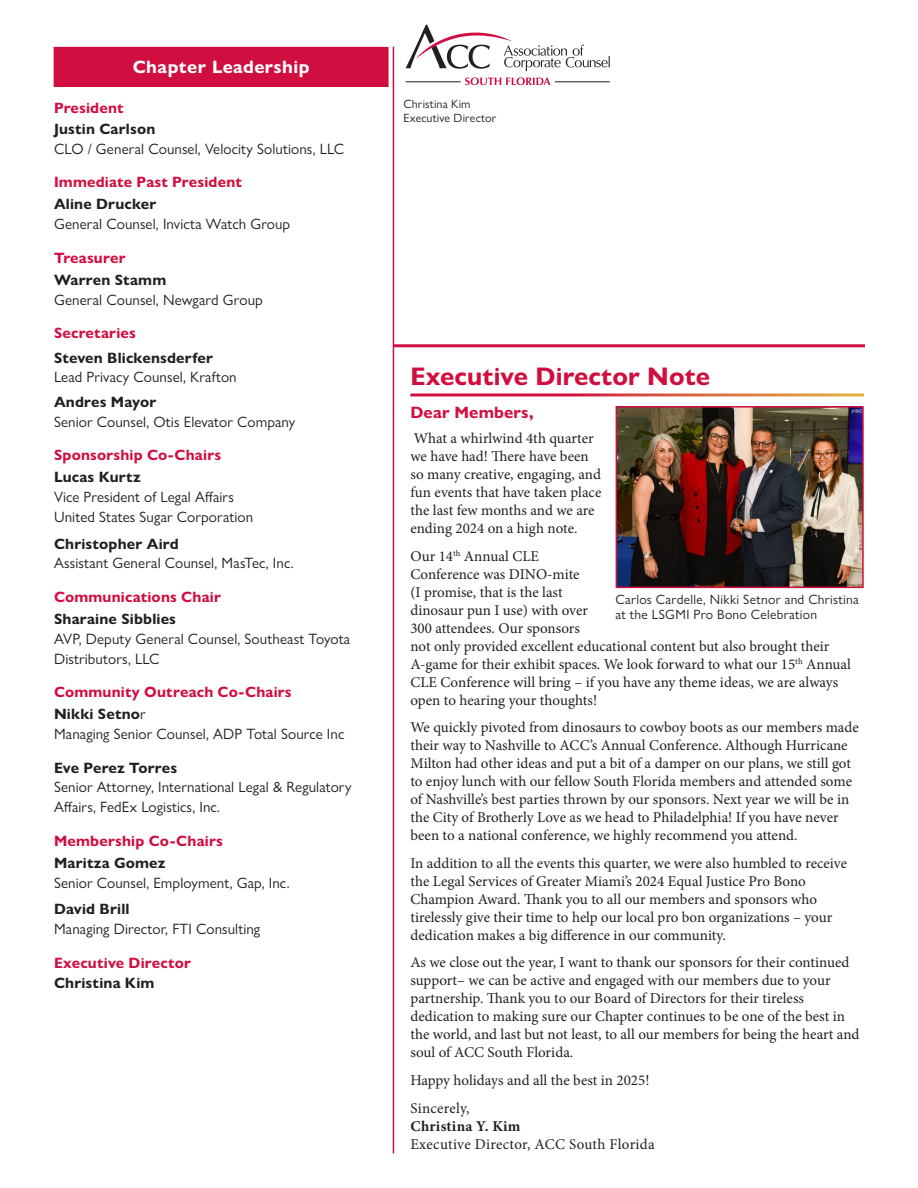
<style>
.page{position:relative;width:918px;height:1188px;background:#fff}
.page>*{position:absolute;margin:0;border:0;box-sizing:border-box;transform-origin:0 0}
.Headline_with_rule{font:700 25.5px "Gill Sans Nova";letter-spacing:.005em;color:#d10e40}
.board_head{font:700 18px "Gill Sans Nova";letter-spacing:.01em;color:#fff}
.Subhead{font:700 16.5px "Gill Sans Nova";letter-spacing:.01em;color:#d10e40}
.body_type{font:15px/18px "Minion Pro";color:#231f20}
.BOD_Name{font:15px/19.8px "Gill Sans Nova";letter-spacing:.005em;color:#231f20}
.BOD_Name-2{font:700 15px "Gill Sans Nova";letter-spacing:.01em;color:#231f20}
.BOD_Title{font:700 15px "Gill Sans Nova";letter-spacing:.01em;color:#d10e40}
.body_type-2{font:15px/18px "Minion Pro";letter-spacing:.02em;color:#231f20}
.boxed_text{font:13.5px/15px "Gill Sans Nova";letter-spacing:.02em;color:#231f20}
.BOD_info{font:12px "Gill Sans Nova";letter-spacing:.015em;color:#231f20}
.s1{font-weight:400}
.s2{font-weight:700}
</style>
<div class="page">
<div style="left:54px;top:48px;width:334px;height:38px;background:#d10e40"></div>
<div style="left:54px;top:47px;width:335px;height:40px;border:2px solid #d10e40"></div>
<hr style="left:394px;top:344px;width:471px;height:3px;background:#d10e40">
<svg style="left:406px;top:25px;width:204px;height:46px"></svg>
<svg style="left:465px;top:77px;width:86px;height:8px"></svg>
<hr style="left:555px;top:82px;width:55px;height:1px;background:#231f20">
<hr style="left:406px;top:82px;width:55px;height:1px;background:#231f20">
<hr style="left:393px;top:47px;width:1px;height:1106px;background:#d10e40">
<img style="left:619px;top:409px;width:242px;height:176px">
<div style="left:616px;top:406px;width:248px;height:182px;border:2px solid #d10e40"></div>
<p class="board_head" style="left:93px;top:56px;width:257px">Board Members and Contacts</p>
<p class="board_head" style="left:133px;top:56px;width:178px">Chapter Leadership</p>
<p class="BOD_Title" style="left:54px;top:99px;width:71px">President</p>
<p class="BOD_Name-2" style="left:54px;top:120px;width:103px">Justin Carlson</p>
<p class="BOD_Name" style="left:54px;top:139px;width:292px">CLO / General Counsel, Velocity Solutions, LLC</p>
<p class="BOD_Title" style="left:54px;top:173px;width:189px">Immediate Past President</p>
<p class="BOD_Name-2" style="left:54px;top:195px;width:104px">Aline Drucker</p>
<p class="BOD_Name" style="left:54px;top:214px;width:238px">General Counsel, Invicta Watch Group</p>
<p class="BOD_Title" style="left:54px;top:248px;width:73px">Treasurer</p>
<p class="BOD_Name-2" style="left:54px;top:270px;width:114px">Warren Stamm</p>
<p class="BOD_Name" style="left:54px;top:290px;width:210px">General Counsel, Newgard Group</p>
<p class="BOD_Title" style="left:54px;top:324px;width:83px">Secretaries</p>
<p class="BOD_Name-2" style="left:54px;top:349px;width:161px">Steven Blickensderfer</p>
<p class="BOD_Name" style="left:54px;top:367px;width:184px">Lead Privacy Counsel, Krafton</p>
<p class="BOD_Name-2" style="left:54px;top:392px;width:104px">Andres Mayor</p>
<p class="BOD_Name" style="left:54px;top:412px;width:243px">Senior Counsel, Otis Elevator Company</p>
<p class="BOD_Title" style="left:54px;top:446px;width:169px">Sponsorship Co-Chairs</p>
<p class="BOD_Name-2" style="left:54px;top:468px;width:88px">Lucas Kurtz</p>
<p class="BOD_Name" style="left:54px;top:487px;width:201px">Vice President of Legal Affairs<br>United States Sugar Corporation</p>
<p class="BOD_Name-2" style="left:54px;top:534px;width:126px">Christopher Aird</p>
<p class="BOD_Name" style="left:54px;top:553px;width:241px">Assistant General Counsel, MasTec, Inc.</p>
<p class="BOD_Title" style="left:54px;top:588px;width:168px">Communications Chair</p>
<p class="BOD_Name-2" style="left:54px;top:610px;width:124px">Sharaine Sibblies</p>
<p class="BOD_Name" style="left:54px;top:629px;width:298px">AVP, Deputy General Counsel, Southeast Toyota<br>Distributors, LLC</p>
<p class="BOD_Title" style="left:54px;top:683px;width:239px">Community Outreach Co-Chairs</p>
<p class="BOD_Name-2" style="left:54px;top:705px;width:93px">Nikki Setno<span class="s1">r</span></p>
<p class="BOD_Name" style="left:54px;top:724px;width:292px">Managing Senior Counsel, ADP Total Source Inc</p>
<p class="BOD_Name-2" style="left:54px;top:758px;width:125px">Eve Perez Torres</p>
<p class="BOD_Name" style="left:54px;top:777px;width:299px">Senior Attorney, International Legal &amp; Regulatory<br>Affairs, FedEx Logistics, Inc.</p>
<p class="BOD_Title" style="left:54px;top:831px;width:170px">Membership Co-Chairs</p>
<p class="BOD_Name-2" style="left:54px;top:853px;width:113px">Maritza Gomez</p>
<p class="BOD_Name" style="left:54px;top:873px;width:237px">Senior Counsel, Employment, Gap, Inc.</p>
<p class="BOD_Name-2" style="left:54px;top:900px;width:77px">David Brill</p>
<p class="BOD_Name" style="left:54px;top:919px;width:208px">Managing Director, FTI Consulting</p>
<p class="BOD_Title" style="left:54px;top:953px;width:139px">Executive Director</p>
<p class="BOD_Name-2" style="left:54px;top:974px;width:102px">Christina Kim</p>
<p class="BOD_info" style="left:403px;top:97px;width:68px">Christina Kim</p>
<p class="BOD_info" style="left:403px;top:110px;width:94px">Executive Director</p>
<p class="Headline_with_rule" style="left:410px;top:360px;width:301px">Executive Director Note</p>
<p class="Subhead" style="left:410px;top:402px;width:125px">Dear Members,</p>
<p class="body_type" style="left:410px;top:429px;width:192px">What a whirlwind 4th quarter we have had! There have been so many creative, engaging, and fun events that have taken place the last few months and we are ending 2024 on a high note.</p>
<p class="body_type" style="left:410px;top:547px;width:442px">Our 14<sup>th</sup> Annual CLE<br>Conference was DINO-mite<br>(I promise, that is the last<br>dinosaur pun I use) with over<br>300 attendees. Our sponsors<br>not only provided excellent educational content but also brought their A-game for their exhibit spaces. We look forward to what our 15<sup>th</sup> Annual CLE Conference will bring – if you have any theme ideas, we are always open to hearing your thoughts!</p>
<p class="body_type" style="left:410px;top:718px;width:450px">We quickly pivoted from dinosaurs to cowboy boots as our members made their way to Nashville to ACC’s Annual Conference. Although Hurricane Milton had other ideas and put a bit of a damper on our plans, we still got to enjoy lunch with our fellow South Florida members and attended some of Nashville’s best parties thrown by our sponsors. Next year we will be in the City of Brotherly Love as we head to Philadelphia! If you have never been to a national conference, we highly recommend you attend.</p>
<p class="body_type" style="left:410px;top:854px;width:438px">In addition to all the events this quarter, we were also humbled to receive the Legal Services of Greater Miami’s 2024 Equal Justice Pro Bono Champion Award. Thank you to all our members and sponsors who tirelessly give their time to help our local pro bon organizations – your dedication makes a big difference in our community.</p>
<p class="body_type" style="left:410px;top:954px;width:451px">As we close out the year, I want to thank our sponsors for their continued support– we can be active and engaged with our members due to your partnership. Thank you to our Board of Directors for their tireless dedication to making sure our Chapter continues to be one of the best in the world, and last but not least, to all our members for being the heart and soul of ACC South Florida.</p>
<p class="body_type" style="left:410px;top:1071px;width:241px">Happy holidays and all the best in 2025!</p>
<p class="body_type-2" style="left:410px;top:1099px;width:246px">Sincerely,<br><span class="s2">Christina Y. Kim<br></span>Executive Director, ACC South Florida</p>
<p class="boxed_text" style="left:615px;top:591px;width:245px">Carlos Cardelle, Nikki Setnor and Christina at the LSGMI Pro Bono Celebration</p>
</div>
